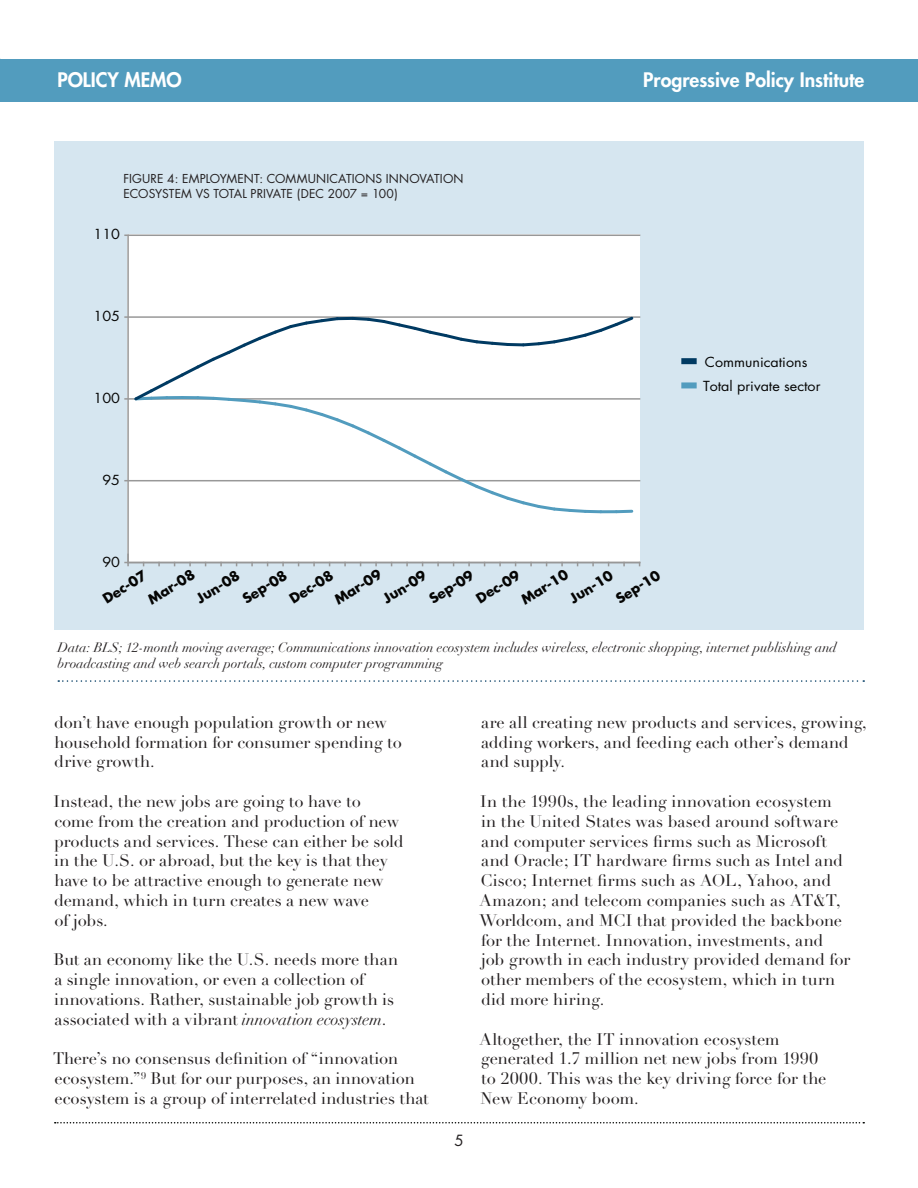
<style>
.page{position:relative;width:918px;height:1188px;background:#fff}
.page>*{position:absolute;margin:0;border:0;box-sizing:border-box;transform-origin:0 0}
.t1{font:800 19.5px "Futura";color:#fff}
.t2{font:16.5px/19.8px "Didot LH";letter-spacing:-.005em;color:#231f20}
.t3{font:15px "Futura";color:#231f20}
.t4{font:italic 13.5px/16.2px "Didot LH";color:#231f20}
.t5{font:700 13.5px "Futura";color:#050504}
.t6{font:13.5px/24.3px "Futura";color:#050504;scale:1.06 1}
.t7{font:12px/14.4px "Futura";letter-spacing:.08em;color:#231f20}
.s1{font-style:italic}
</style>
<div class="page">
<hr style="left:0;top:59px;width:3px;height:43px;background:#529cbe">
<div style="left:1px;top:59px;width:917px;height:43px;background:#529cbe"></div>
<svg style="left:55px;top:1122px;width:809px;height:2px"></svg>
<div style="left:54px;top:141px;width:810px;height:488px;background:#d6e6f0"></div>
<div style="left:127px;top:235px;width:513px;height:328px;background:#fff"></div>
<hr style="left:127px;top:235px;width:2px;height:331px;background:#989898">
<hr style="left:125px;top:562px;width:515px;height:1px;background:#989898">
<hr style="left:125px;top:480px;width:515px;height:1px;background:#989898">
<hr style="left:125px;top:398px;width:515px;height:2px;background:#989898">
<hr style="left:125px;top:316px;width:515px;height:2px;background:#989898">
<hr style="left:125px;top:235px;width:515px;height:1px;background:#989898">
<svg style="left:132px;top:316px;width:504px;height:198px"></svg>
<div style="left:681px;top:358px;width:16px;height:6px;background:#003a62"></div>
<div style="left:681px;top:382px;width:16px;height:6px;background:#529cbe"></div>
<svg style="left:58px;top:680px;width:806px;height:2px"></svg>
<p class="t1" style="left:57px;top:68px;width:100px">POLICY MEMO</p>
<p class="t1" style="left:643px;top:68px;width:223px">Progressive Policy Institute</p>
<p class="t7" style="left:123px;top:172px;width:68px">FIGURE 4: EMP</p>
<p class="t7" style="left:123px;top:172px;width:342px;text-indent:82px">LOYMENT: COMMUNICATIONS INNOVATION<br>ECOSYSTEM VS TOTAL PRIVATE (DEC 2007 = 100)</p>
<p class="t6" style="left:94px;top:222px;width:26px">110</p>
<p class="t6" style="left:94px;top:304px;width:26px">105</p>
<p class="t6" style="left:94px;top:386px;width:26px">100</p>
<p class="t6" style="left:102px;top:468px;width:18px">95</p>
<p class="t6" style="left:102px;top:549px;width:18px">90</p>
<p class="t5" style="left:99px;top:592px;width:50px;rotate:-32deg">Dec-07</p>
<p class="t5" style="left:144px;top:593px;width:54px;rotate:-32deg">Mar-08</p>
<p class="t5" style="left:193px;top:592px;width:50px;rotate:-32deg">Jun-08</p>
<p class="t5" style="left:239px;top:592px;width:51px;rotate:-32deg">Sep-08</p>
<p class="t5" style="left:286px;top:592px;width:50px;rotate:-32deg">Dec-08</p>
<p class="t5" style="left:331px;top:593px;width:54px;rotate:-32deg">Mar-09</p>
<p class="t5" style="left:379px;top:591px;width:50px;rotate:-32deg">Jun-09</p>
<p class="t5" style="left:425px;top:592px;width:51px;rotate:-32deg">Sep-09</p>
<p class="t5" style="left:472px;top:592px;width:50px;rotate:-32deg">Dec-09</p>
<p class="t5" style="left:518px;top:593px;width:54px;rotate:-32deg">Mar-10</p>
<p class="t5" style="left:566px;top:591px;width:50px;rotate:-32deg">Jun-10</p>
<p class="t5" style="left:612px;top:592px;width:51px;rotate:-32deg">Sep-10</p>
<p class="t6" style="left:703px;top:349px;width:112px">COMMUNICATIONS<br>TOTAL PRIVATE SECTOR</p>
<p class="t4" style="left:57px;top:640px;width:781px">Data: BLS; 12-month moving average; Communications innovation ecosystem includes wireless, electronic shopping, internet publishing and broadcasting and web search portals, custom computer programming</p>
<p class="t2" style="left:54px;top:713px;width:349px">don’t have enough population growth or new household formation for consumer spending to drive growth.</p>
<p class="t2" style="left:54px;top:792px;width:351px">Instead, the new jobs are going to have to come from the creation and production of new products and services. These can either be sold in the U.S. or abroad, but the key is that they have to be attractive enough to generate new demand, which in turn creates a new wave<br>of jobs.</p>
<p class="t2" style="left:54px;top:950px;width:346px">But an economy like the U.S. needs more than a single innovation, or even a collection of innovations. Rather, sustainable job growth is associated with a vibrant <span class="s1">innovation ecosystem</span>.</p>
<p class="t2" style="left:53px;top:1049px;width:377px">There’s no consensus definition of “innovation ecosystem.”<sup>9</sup> But for our purposes, an innovation ecosystem is a group of interrelated industries that</p>
<p class="t3" style="left:454px;top:1131px;width:11px">5</p>
<p class="t2" style="left:481px;top:713px;width:387px">are all creating new products and services, growing, adding workers, and feeding each other’s demand and supply.</p>
<p class="t2" style="left:479px;top:792px;width:372px">In the 1990s, the leading innovation ecosystem<br>in the United States was based around software and computer services firms such as Microsoft and Oracle; IT hardware firms such as Intel and Cisco; Internet firms such as AOL, Yahoo, and Amazon; and telecom companies such as AT&amp;T, Worldcom, and MCI that provided the backbone for the Internet. Innovation, investments, and<br>job growth in each industry provided demand for other members of the ecosystem, which in turn did more hiring.</p>
<p class="t2" style="left:479px;top:1029px;width:348px">Altogether, the IT innovation ecosystem generated 1.7 million net new jobs from 1990 to 2000. This was the key driving force for the New Economy boom.</p>
</div>
